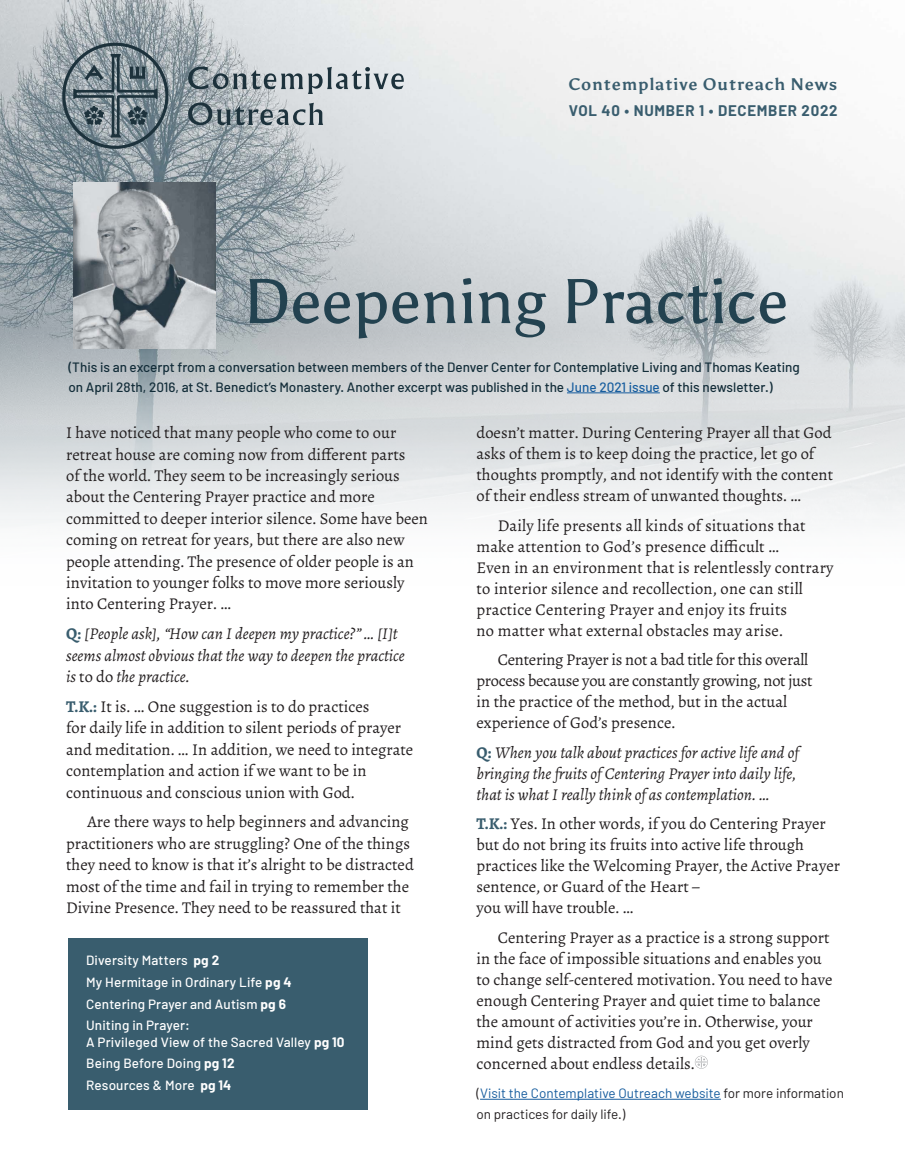
<style>
.page{position:relative;width:905px;height:1161px;background:#fff}
.page>*{position:absolute;margin:0;border:0;box-sizing:border-box;transform-origin:0 0}
.t1{font:63px "Asul";color:#234250}
.t2{font:700 16.65px "Asul";letter-spacing:.05em;color:#395d6e}
.t3{font:16.5px/21px "Alegreya";color:#231f20}
.t4{font:italic 16.5px/21.5px "Alegreya";color:#231f20}
.t5{font:16.5px/21px "Alegreya";letter-spacing:-.02em;color:#231f20}
.t6{font:700 15px "Barlow";letter-spacing:.05em;color:#395d6e}
.t7{font:500 13.5px/19.5px "Barlow";color:#132d39}
.t8{font:13.5px/21px "Barlow";color:#231f20}
.t9{font:500 13.35px/21.6px "Barlow";letter-spacing:.01em;color:#fff}
.s1{color:#175d9e}
.s2{font-weight:700;font-style:normal;color:#395d6e}
.s3{font-style:normal}
.s4{font-weight:700;color:#395d6e}
.s5{font-weight:700}
</style>
<div class="page">
<img style="left:0;top:0;width:904px;height:527px">
<div style="left:68px;top:938px;width:300px;height:172px;background:#395d6e"></div>
<hr style="left:567px;top:393px;width:93px;height:1px;background:#175d9e">
<svg style="left:188px;top:67px;width:216px;height:27px;background:#a3acb2"></svg>
<svg style="left:188px;top:103px;width:135px;height:22px;background:#8a959b"></svg>
<svg style="left:62px;top:43px;width:106px;height:106px;background:#75848b"></svg>
<img style="left:74px;top:182px;width:142px;height:166px">
<hr style="left:480px;top:1099px;width:240px;height:1px;background:#175d9e">
<svg style="left:694px;top:1056px;width:13px;height:13px"></svg>
<p class="t2" style="left:568px;top:75px;width:270px">Contemplative Outreach News</p>
<p class="t6" style="left:569px;top:101px;width:270px">VOL 40 • NUMBER 1 • DECEMBER 2022</p>
<h1 class="t1" style="left:243px;top:263px;width:547px">Deepening Practice</h1>
<p class="t7" style="left:68px;top:357px;width:732px">(This is an excerpt from a conversation between members of the Denver Center for Contemplative Living and Thomas Keating on April 28th, 2016, at St. Benedict’s Monastery. Another excerpt was published in the <span class="s1">June 2021 issue</span> of this newsletter.)</p>
<p class="t3" style="left:66px;top:422px;width:363px;line-height:21.5px">I have noticed that many people who come to our retreat house are coming now from different parts<br>of the world. They seem to be increasingly serious about the Centering Prayer practice and more committed to deeper interior silence. Some have been coming on retreat for years, but there are also new people attending. The presence of older people is an invitation to younger folks to move more seriously into Centering Prayer. …</p>
<p class="t4" style="left:66px;top:623px;width:340px"><span class="s2">Q:</span> [People ask], “How can I deepen my practice?” … [I]t seems almost obvious that the way to deepen the practice is <span class="s3">to do</span> the practice.</p>
<p class="t3" style="left:66px;top:696px;width:348px;line-height:21.5px"><span class="s4">T.K.:</span> It is. … One suggestion is to do practices<br>for daily life in addition to silent periods of prayer and meditation. … In addition, we need to integrate contemplation and action if we want to be in continuous and conscious union with God.</p>
<p class="t3" style="left:66px;top:811px;width:349px;line-height:21.5px;text-indent:21px">Are there ways to help beginners and advancing practitioners who are struggling? One of the things they need to know is that it’s alright to be distracted most of the time and fail in trying to remember the Divine Presence. They need to be reassured that it</p>
<p class="t9" style="left:86px;top:949px;width:207px">Diversity Matters <span class="s5">pg 2<br></span>My Hermitage in Ordinary Life <span class="s5">pg 4<br></span>Centering Prayer and Autism <span class="s5">pg 6<br></span>Uniting in Prayer:</p>
<p class="t9" style="left:86px;top:1031px;width:260px">A Privileged View of the Sacred Valley <span class="s5">pg 10<br></span>Being Before Doing <span class="s5">pg 12<br></span>Resources &amp; More <span class="s5">pg 14</span></p>
<p class="t3" style="left:476px;top:422px;width:358px">doesn’t matter. During Centering Prayer all that God asks of them is to keep doing the practice, let go of thoughts promptly, and not identify with the content of their endless stream of unwanted thoughts. …</p>
<p class="t3" style="left:476px;top:515px;width:358px;text-indent:21px">Daily life presents all kinds of situations that make attention to God’s presence difficult …<br>Even in an environment that is relentlessly contrary to interior silence and recollection, one can still practice Centering Prayer and enjoy its fruits<br>no matter what external obstacles may arise.</p>
<p class="t5" style="left:476px;top:649px;width:337px;text-indent:21px">Centering Prayer is not a bad title for this overall process because you are constantly growing, not just in the practice of the method, but in the actual experience of God’s presence.</p>
<p class="t4" style="left:476px;top:742px;width:323px;line-height:21px"><span class="s2">Q:</span> When you talk about practices for active life and of bringing the fruits of Centering Prayer into daily life, that is what I really think of as contemplation. …</p>
<p class="t3" style="left:476px;top:813px;width:365px"><span class="s4">T.K.:</span> Yes. In other words, if you do Centering Prayer but do not bring its fruits into active life through practices like the Welcoming Prayer, the Active Prayer sentence, or Guard of the Heart –<br>you will have trouble. …</p>
<p class="t3" style="left:476px;top:927px;width:357px;text-indent:21px">Centering Prayer as a practice is a strong support in the face of impossible situations and enables you to change self-centered motivation. You need to have enough Centering Prayer and quiet time to balance the amount of activities you’re in. Otherwise, your mind gets distracted from God and you get overly concerned about endless details.</p>
<p class="t8" style="left:476px;top:1083px;width:369px">(<span class="s1">Visit the Contemplative Outreach website</span> for more information on practices for daily life.)</p>
</div>
